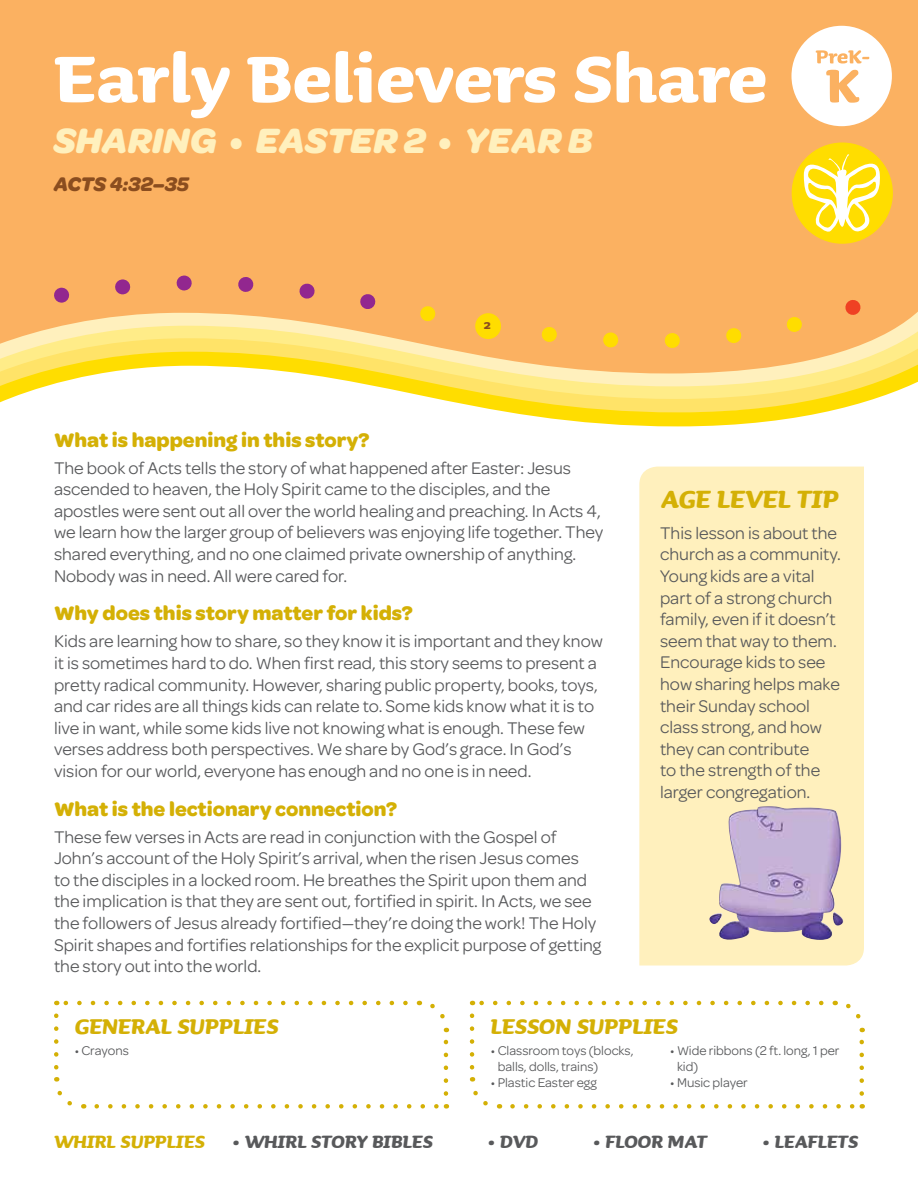
<style>
.page{position:relative;width:918px;height:1188px;background:#fff}
.page>*{position:absolute;margin:0;border:0;box-sizing:border-box;transform-origin:0 0}
.t1{font:700 84px "Sauna";color:#fff}
.t2{font:italic 700 37.5px "Omnes";color:#fff0bd}
.t3{font:italic 700 31.5px "Sauna";color:#d4b005}
.t4{font:italic 700 27px "Sauna";color:#d4b005}
.t5{font:italic 700 22.5px "Sauna";color:#58595b}
.t6{font:700 21px "Omnes";color:#d4b005}
.t7{font:italic 700 21px "Omnes";color:#8a4d1f}
.t8{font:18px/21.6px "Omnes";color:#58595b}
.t9{font:700 16.35px "Sauna";color:#8a4d1f}
.t10{font:13.5px/16.2px "Omnes";color:#58595b}
.s1{color:#d4b005}
</style>
<div class="page">
<div style="left:0;top:0;width:918px;height:295px;background:#fbb161"></div>
<div style="left:639px;top:467px;width:225px;height:499px;background:#fff0bd"></div>
<svg style="left:97px;top:1104px;width:342px;height:5px"></svg>
<svg style="left:63px;top:1001px;width:343px;height:4px"></svg>
<svg style="left:54px;top:1016px;width:30px;height:93px"></svg>
<svg style="left:444px;top:1028px;width:4px;height:66px"></svg>
<svg style="left:419px;top:1000px;width:26px;height:19px"></svg>
<svg style="left:512px;top:1104px;width:343px;height:5px"></svg>
<svg style="left:479px;top:1001px;width:342px;height:4px"></svg>
<svg style="left:469px;top:1016px;width:31px;height:93px"></svg>
<svg style="left:860px;top:1028px;width:4px;height:66px"></svg>
<svg style="left:835px;top:1000px;width:26px;height:19px"></svg>
<div style="left:791px;top:26px;width:101px;height:100px;background:#fff;border-radius:50%"></div>
<svg style="left:826px;top:70px;width:33px;height:33px"></svg>
<svg style="left:816px;top:50px;width:53px;height:14px"></svg>
<svg style="left:46px;top:268px;width:339px;height:27px;background:#f2a564"></svg>
<div style="left:410px;top:282px;width:478px;height:13px;background:#fbb161"></div>
<svg style="left:0;top:295px;width:918px;height:25px;background:#f9b163"></svg>
<svg style="left:0;top:320px;width:918px;height:18px;background:#fcc874"></svg>
<svg style="left:0;top:338px;width:918px;height:14px;background:#fdcf74"></svg>
<svg style="left:0;top:352px;width:918px;height:74px"></svg>
<div style="left:792px;top:142px;width:101px;height:102px;background:#fd0;border-radius:50%"></div>
<svg style="left:804px;top:150px;width:77px;height:84px"></svg>
<img style="left:709px;top:806px;width:136px;height:134px">
<h1 class="t1" style="left:54px;top:26px;width:715px">Early Believers Share</h1>
<h2 class="t2" style="left:54px;top:119px;width:540px">SHARING • EASTER 2 • YEAR B</h2>
<p class="t7" style="left:54px;top:172px;width:137px">ACTS 4:32–35</p>
<p class="t9" style="left:484px;top:314px;width:8px">2</p>
<p class="t6" style="left:54px;top:428px;width:317px">What is happening in this story?</p>
<p class="t8" style="left:54px;top:457px;width:551px">The book of Acts tells the story of what happened after Easter: Jesus ascended to heaven, the Holy Spirit came to the disciples, and the apostles were sent out all over the world healing and preaching. In Acts 4, we learn how the larger group of believers was enjoying life together. They shared everything, and no one claimed private ownership of anything.<br>Nobody was in need. All were cared for.</p>
<p class="t6" style="left:54px;top:601px;width:360px">Why does this story matter for kids?</p>
<p class="t8" style="left:54px;top:631px;width:550px">Kids are learning how to share, so they know it is important and they know it is sometimes hard to do. When first read, this story seems to present a pretty radical community. However, sharing public property, books, toys, and car rides are all things kids can relate to. Some kids know what it is to live in want, while some kids live not knowing what is enough. These few verses address both perspectives. We share by God’s grace. In God’s vision for our world, everyone has enough and no one is in need.</p>
<p class="t6" style="left:54px;top:797px;width:345px">What is the lectionary connection?</p>
<p class="t8" style="left:54px;top:826px;width:549px">These few verses in Acts are read in conjunction with the Gospel of John’s account of the Holy Spirit’s arrival, when the risen Jesus comes<br>to the disciples in a locked room. He breathes the Spirit upon them and the implication is that they are sent out, fortified in spirit. In Acts, we see the followers of Jesus already fortified—they’re doing the work! The Holy Spirit shapes and fortifies relationships for the explicit purpose of getting the story out into the world.</p>
<h3 class="t3" style="left:661px;top:480px;width:180px">AGE LEVEL TIP</h3>
<p class="t8" style="left:660px;top:522px;width:182px">This lesson is about the church as a community.<br>Young kids are a vital part of a strong church family, even if it doesn’t seem that way to them.<br>Encourage kids to see how sharing helps make their Sunday school class strong, and how they can contribute<br>to the strength of the larger congregation.</p>
<h3 class="t4" style="left:75px;top:1010px;width:205px">GENERAL SUPPLIES</h3>
<h3 class="t4" style="left:491px;top:1010px;width:188px">LESSON SUPPLIES</h3>
<p class="t10" style="left:75px;top:1042px;width:56px">• Crayons</p>
<p class="t10" style="left:498px;top:1042px;width:137px;text-indent:-7px">• Classroom toys (blocks, balls, dolls, trains)</p>
<p class="t10" style="left:491px;top:1075px;width:107px">• Plastic Easter egg</p>
<p class="t10" style="left:677px;top:1042px;width:164px;text-indent:-7px">• Wide ribbons (2 ft. long, 1 per kid)</p>
<p class="t10" style="left:670px;top:1075px;width:79px">• Music player</p>
<p class="t5" style="left:54px;top:1127px;width:380px"><span class="s1">WHIRL SUPPLIES</span> • WHIRL STORY BIBLES</p>
<p class="t5" style="left:488px;top:1127px;width:52px">• DVD</p>
<p class="t5" style="left:593px;top:1127px;width:116px">• FLOOR MAT</p>
<p class="t5" style="left:762px;top:1127px;width:98px">• LEAFLETS</p>
</div>
